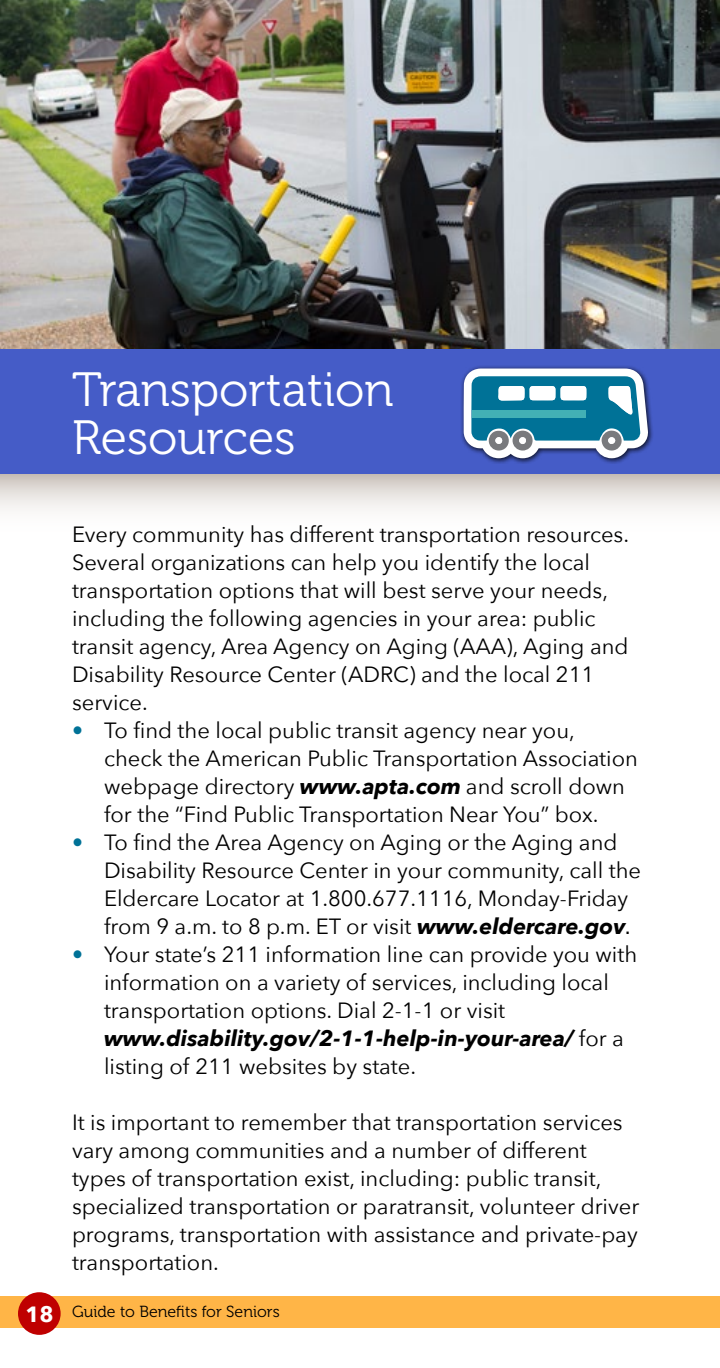
<style>
.page{position:relative;width:720px;height:1368px;background:#fff}
.page>*{position:absolute;margin:0;border:0;box-sizing:border-box;transform-origin:0 0}
.t1{font:48px/48px "Museo 300";color:#fff}
.t2{font:22px/28px "Avenir Next";color:#000}
.t3{font:16px "Museo 300";color:#000}
.s1{color:#007297}
.s2{font-weight:700;font-style:italic}
.s3{font-family:"Cambria"}
.s4{font-family:"Avenir Next";font-weight:700;font-size:22px;color:#fff}
</style>
<div class="page">
<div style="left:0;top:1296px;width:720px;height:32px;background:#ffb547"></div>
<div style="left:18px;top:1292px;width:43px;height:43px;background:#bf0000;border-radius:50%"></div>
<svg style="left:0;top:474px;width:720px;height:36px"></svg>
<img style="left:0;top:0;width:720px;height:349px">
<div style="left:0;top:349px;width:720px;height:125px;background:#455cc7"></div>
<div style="left:461px;top:365px;width:193px;height:99px;background:#000;opacity:.75"></div>
<svg style="left:464px;top:369px;width:184px;height:89px;background:#67a1bb"></svg>
<div style="left:519px;top:437px;width:7px;height:7px;background:#fff;border-radius:50%"></div>
<div style="left:608px;top:437px;width:7px;height:7px;background:#fff;border-radius:50%"></div>
<div style="left:495px;top:437px;width:7px;height:7px;background:#fff;border-radius:50%"></div>
<div style="left:473px;top:410px;width:113px;height:8px;background:#42b0b5"></div>
<h1 class="t1" style="left:72px;top:367px;width:323px">Transportation<br>Resources</h1>
<p class="t2" style="left:72px;top:519px;width:559px">Every community has different transportation resources.<br>Several organizations can help you identify the local transportation options that will best serve your needs, including the following agencies in your area: public transit agency, Area Agency on Aging (AAA), Aging and Disability Resource Center (ADRC) and the local 211 service.</p>
<p class="t2" style="left:104px;top:716px;width:535px;text-indent:-32px"><span class="s1">•</span> To find the local public transit agency near you, check the American Public Transportation Association webpage directory <span class="s2">www.apta.com</span> and scroll down for the “Find Public Transportation Near You” box.</p>
<p class="t2" style="left:104px;top:828px;width:539px;text-indent:-32px"><span class="s1">•</span> To find the Area Agency on Aging or the Aging and Disability Resource Center in your community, call the Eldercare Locator at 1.800.677.1116, Monday-Friday from 9 a.m. to 8 p.m. ET or visit <span class="s2">www.eldercare.gov</span><span class="s3">.</span></p>
<p class="t2" style="left:104px;top:940px;width:535px;text-indent:-32px"><span class="s1">•</span> Your state’s 211 information line can provide you with information on a variety of services, including local transportation options. Dial 2-1-1 or visit <span class="s2">www.disability.gov/2-1-1-help-in-your-area/</span> for a listing of 211 websites by state.</p>
<p class="t2" style="left:72px;top:1108px;width:569px">It is important to remember that transportation services vary among communities and a number of different types of transportation exist, including: public transit, specialized transportation or paratransit, volunteer driver programs, transportation with assistance and private-pay transportation.</p>
<p class="t3" style="left:25px;top:1303px;width:256px"><span class="s4">18</span> Guide to Benefits for Seniors</p>
</div>
